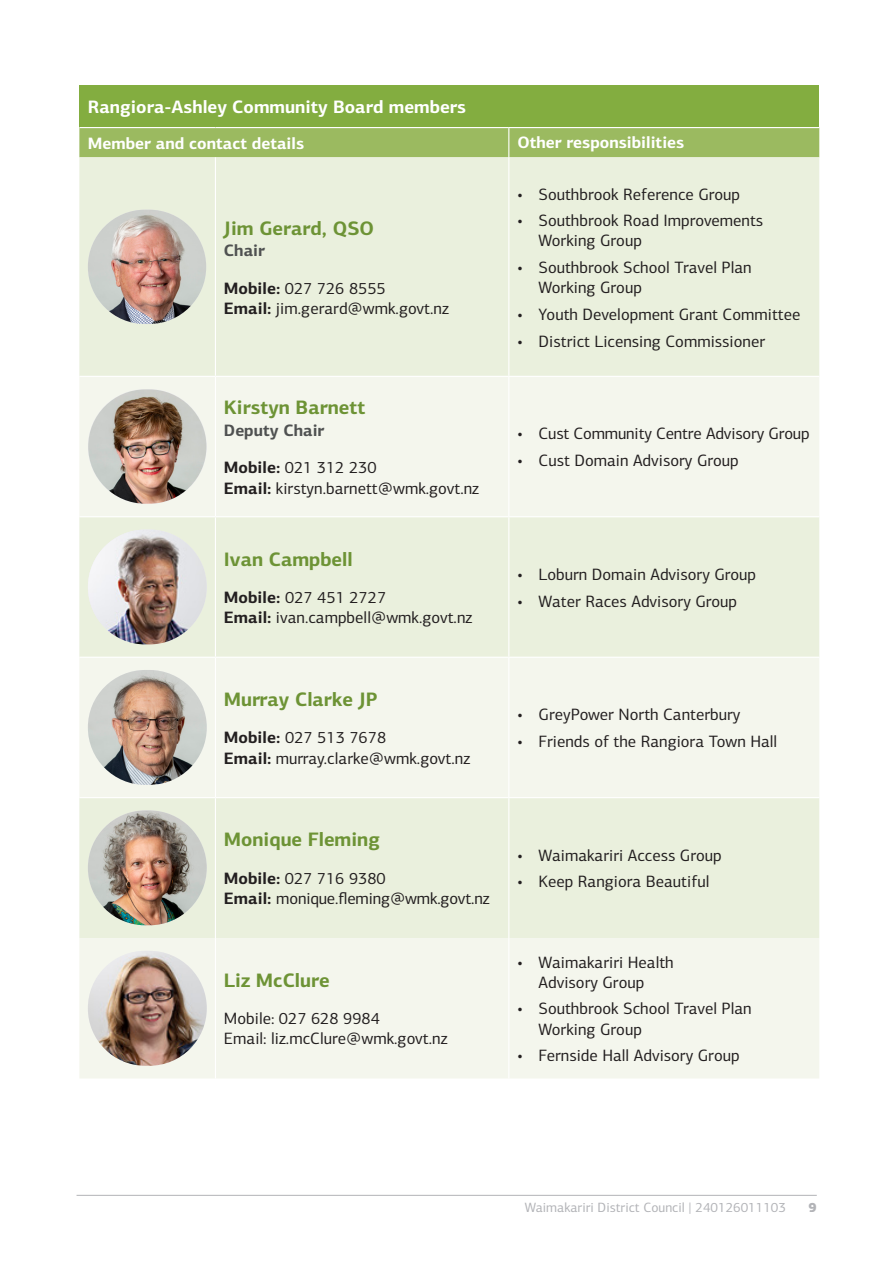
<style>
.page{position:relative;width:893px;height:1263px;background:#fff}
.page>*{position:absolute;margin:0;border:0;box-sizing:border-box;transform-origin:0 0}
.Subheading_1{font:700 19.5px "PF Centro Sans Pro";color:#6d9335}
.Subheading_1-2{font:700 18px "PF Centro Sans Pro";color:#fff}
.Body_Copy{font:16.5px/20.2px "PF Centro Sans Pro";color:#231f20}
.Subheading_1-3{font:16.5px/20.2px "PF Centro Sans Pro";color:#231f20}
.Body_Copy-2{font:700 16.5px "PF Centro Sans Pro";color:#fff}
.Subheading_1-4{font:700 16.5px "PF Centro Sans Pro";color:#4f5151}
.t1{font:13.5px "PF Centro Sans Pro";color:#b2b3b7}
.t2{font:900 13.5px "PF Centro Sans Pro";color:#b2b3b7}
.s1{font-weight:700}
</style>
<div class="page">
<div style="left:79px;top:85px;width:740px;height:43px;background:#83ad40"></div>
<div style="left:79px;top:157px;width:740px;height:219px;background:#eaf0dd"></div>
<svg style="left:79px;top:377px;width:740px;height:701px;background:#f0f3e6"></svg>
<hr style="left:79px;top:127px;width:136px;height:1px;background:#fff">
<hr style="left:215px;top:127px;width:294px;height:1px;background:#fff">
<hr style="left:509px;top:127px;width:310px;height:1px;background:#fff">
<div style="left:79px;top:128px;width:740px;height:29px;background:#9bba60"></div>
<hr style="left:215px;top:157px;width:1px;height:219px;background:#fff">
<hr style="left:508px;top:157px;width:1px;height:219px;background:#fff">
<hr style="left:79px;top:516px;width:136px;height:1px;background:#fff">
<hr style="left:215px;top:516px;width:294px;height:1px;background:#fff">
<hr style="left:215px;top:517px;width:1px;height:140px;background:#fff">
<hr style="left:509px;top:516px;width:310px;height:1px;background:#fff">
<hr style="left:508px;top:517px;width:1px;height:140px;background:#fff">
<hr style="left:79px;top:657px;width:136px;height:1px;background:#fff">
<hr style="left:215px;top:657px;width:294px;height:1px;background:#fff">
<hr style="left:215px;top:658px;width:1px;height:139px;background:#fff">
<hr style="left:509px;top:657px;width:310px;height:1px;background:#fff">
<hr style="left:508px;top:658px;width:1px;height:139px;background:#fff">
<hr style="left:79px;top:797px;width:136px;height:1px;background:#fff">
<hr style="left:215px;top:797px;width:294px;height:1px;background:#fff">
<hr style="left:509px;top:797px;width:310px;height:1px;background:#fff">
<hr style="left:215px;top:938px;width:1px;height:140px;background:#fff">
<hr style="left:508px;top:938px;width:1px;height:140px;background:#fff">
<hr style="left:215px;top:377px;width:1px;height:139px;background:#fff">
<hr style="left:508px;top:377px;width:1px;height:139px;background:#fff">
<hr style="left:215px;top:798px;width:1px;height:140px;background:#fff">
<hr style="left:508px;top:798px;width:1px;height:140px;background:#fff">
<img style="left:88px;top:210px;width:118px;height:114px;border-radius:57px">
<img style="left:88px;top:389px;width:118px;height:115px;border-radius:57px">
<img style="left:88px;top:529px;width:119px;height:115px;border-radius:57px">
<img style="left:88px;top:670px;width:119px;height:115px;border-radius:57px">
<img style="left:88px;top:810px;width:119px;height:115px;border-radius:57px">
<img style="left:88px;top:951px;width:119px;height:115px;border-radius:57px">
<hr style="left:77px;top:1195px;width:740px;height:1px;background:#b2b3b7">
<p class="Subheading_1-2" style="left:88px;top:95px;width:380px">Rangiora-Ashley Community Board members</p>
<p class="Body_Copy-2" style="left:88px;top:133px;width:218px">Member and contact details</p>
<p class="Body_Copy-2" style="left:517px;top:132px;width:168px">Other responsibilities</p>
<p class="Subheading_1" style="left:224px;top:215px;width:152px">Jim Gerard, QSO</p>
<p class="Subheading_1-4" style="left:224px;top:240px;width:43px">Chair</p>
<p class="Body_Copy" style="left:224px;top:278px;width:226px"><span class="s1">Mobile:</span> 027 726 8555<br><span class="s1">Email:</span> jim.gerard@wmk.govt.nz</p>
<p class="Subheading_1" style="left:224px;top:395px;width:143px">Kirstyn Barnett</p>
<p class="Subheading_1-4" style="left:224px;top:420px;width:102px">Deputy Chair</p>
<p class="Subheading_1-3" style="left:224px;top:457px;width:257px"><span class="s1">Mobile:</span> 021 312 230<br><span class="s1">Email:</span> kirstyn.barnett@wmk.govt.nz</p>
<p class="Subheading_1" style="left:224px;top:546px;width:130px">Ivan Campbell</p>
<p class="Body_Copy" style="left:224px;top:587px;width:250px"><span class="s1">Mobile:</span> 027 451 2727<br><span class="s1">Email:</span> ivan.campbell@wmk.govt.nz</p>
<p class="Subheading_1" style="left:224px;top:687px;width:155px">Murray Clarke JP</p>
<p class="Body_Copy" style="left:224px;top:727px;width:248px"><span class="s1">Mobile:</span> 027 513 7678<br><span class="s1">Email:</span> murray.clarke@wmk.govt.nz</p>
<p class="Subheading_1" style="left:224px;top:827px;width:158px">Monique Fleming</p>
<p class="Body_Copy" style="left:224px;top:868px;width:267px"><span class="s1">Mobile:</span> 027 716 9380<br><span class="s1">Email:</span> monique.fleming@wmk.govt.nz</p>
<p class="Subheading_1" style="left:224px;top:968px;width:107px">Liz McClure</p>
<p class="Body_Copy" style="left:224px;top:1008px;width:225px">Mobile: 027 628 9984<br>Email: liz.mcClure@wmk.govt.nz</p>
<p class="Body_Copy" style="left:517px;top:184px;width:224px">• Southbrook Reference Group</p>
<p class="Body_Copy" style="left:539px;top:210px;width:226px;text-indent:-21px">• Southbrook Road Improvements<br>Working Group</p>
<p class="Body_Copy" style="left:539px;top:257px;width:215px;text-indent:-21px">• Southbrook School Travel Plan<br>Working Group</p>
<p class="Body_Copy" style="left:517px;top:304px;width:285px">• Youth Development Grant Committee</p>
<p class="Body_Copy" style="left:517px;top:331px;width:249px">• District Licensing Commissioner</p>
<p class="Body_Copy" style="left:517px;top:424px;width:294px">• Cust Community Centre Advisory Group</p>
<p class="Body_Copy" style="left:517px;top:450px;width:223px">• Cust Domain Advisory Group</p>
<p class="Body_Copy" style="left:517px;top:564px;width:240px">• Loburn Domain Advisory Group</p>
<p class="Body_Copy" style="left:517px;top:591px;width:221px">• Water Races Advisory Group</p>
<p class="Body_Copy" style="left:517px;top:704px;width:225px">• GreyPower North Canterbury</p>
<p class="Body_Copy" style="left:517px;top:731px;width:262px">• Friends of the Rangiora Town Hall</p>
<p class="Body_Copy" style="left:517px;top:845px;width:206px">• Waimakariri Access Group</p>
<p class="Body_Copy" style="left:517px;top:872px;width:194px">• Keep Rangiora Beautiful</p>
<p class="Body_Copy" style="left:517px;top:952px;width:158px;text-align:center">• Waimakariri Health<br>Advisory Group</p>
<p class="Body_Copy" style="left:539px;top:999px;width:215px;text-indent:-21px">• Southbrook School Travel Plan<br>Working Group</p>
<p class="Body_Copy" style="left:517px;top:1046px;width:224px">• Fernside Hall Advisory Group</p>
<p class="t1" style="left:525px;top:1199px;width:263px">Waimakariri District Council | 240126011103</p>
<p class="t2" style="left:808px;top:1198px;width:10px">9</p>
</div>
